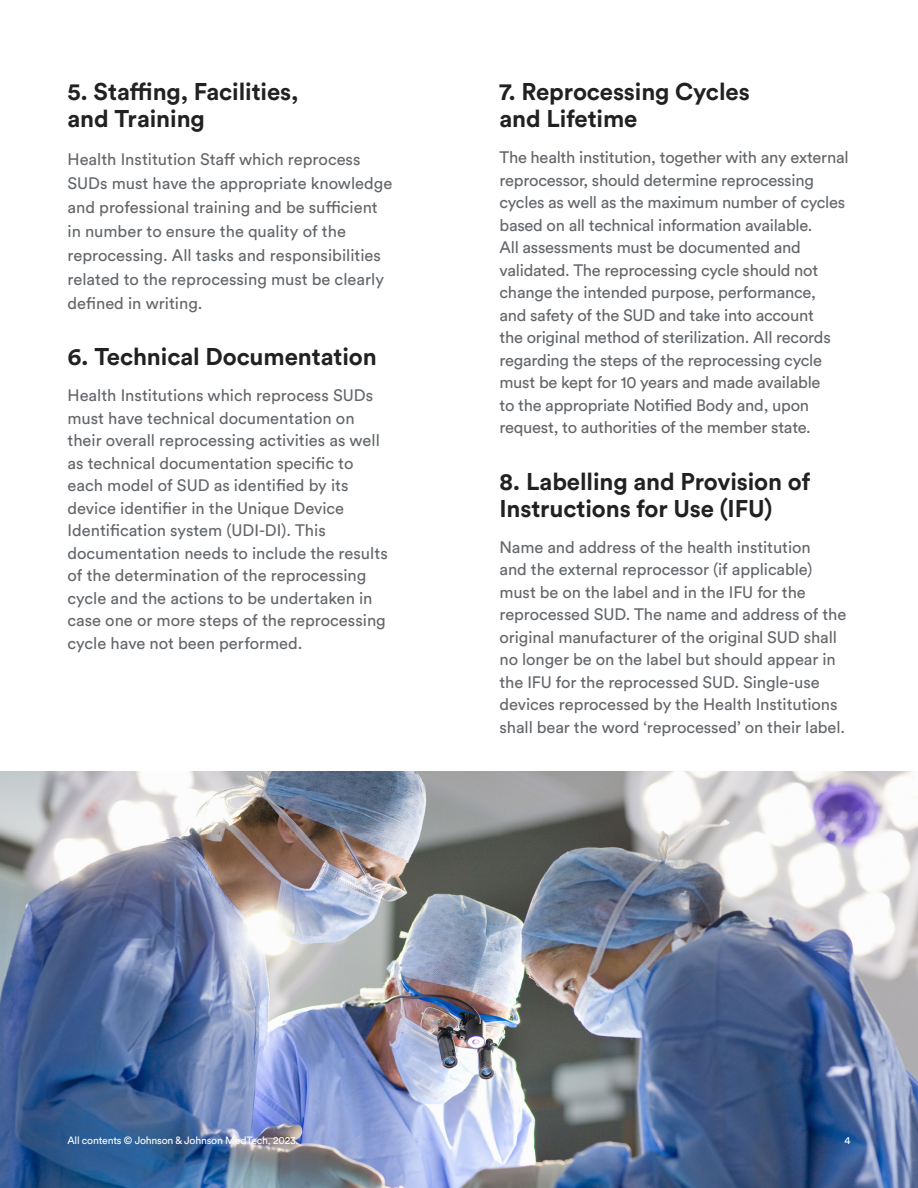
<style>
.page{position:relative;width:918px;height:1188px;background:#fff}
.page>*{position:absolute;margin:0;border:0;box-sizing:border-box;transform-origin:0 0}
.t1{font:700 24px/27px "Circular Std";letter-spacing:-.005em;color:#212121}
.t2{font:16.5px/22.5px "Circular Std";letter-spacing:-.005em;color:#63666a}
.t3{font:10.5px "Circular Std";letter-spacing:-.02em;color:#fff}
</style>
<div class="page">
<img style="left:0;top:771px;width:918px;height:417px">
<h1 class="t1" style="left:68px;top:78px;width:233px">5. Staffing, Facilities, and Training</h1>
<p class="t2" style="left:68px;top:147px;width:326px;line-height:24px">Health Institution Staff which reprocess SUDs must have the appropriate knowledge and professional training and be sufficient in number to ensure the quality of the reprocessing. All tasks and responsibilities related to the reprocessing must be clearly defined in writing.</p>
<h1 class="t1" style="left:68px;top:343px;width:311px">6. Technical Documentation</h1>
<p class="t2" style="left:68px;top:384px;width:322px">Health Institutions which reprocess SUDs must have technical documentation on their overall reprocessing activities as well as technical documentation specific to each model of SUD as identified by its device identifier in the Unique Device Identification system (UDI-DI). This documentation needs to include the results of the determination of the reprocessing cycle and the actions to be undertaken in case one or more steps of the reprocessing cycle have not been performed.</p>
<h1 class="t1" style="left:500px;top:78px;width:252px">7. Reprocessing Cycles and Lifetime</h1>
<p class="t2" style="left:500px;top:146px;width:351px">The health institution, together with any external reprocessor, should determine reprocessing cycles as well as the maximum number of cycles based on all technical information available.<br>All assessments must be documented and validated. The reprocessing cycle should not change the intended purpose, performance,<br>and safety of the SUD and take into account<br>the original method of sterilization. All records regarding the steps of the reprocessing cycle must be kept for 10 years and made available<br>to the appropriate Notified Body and, upon request, to authorities of the member state.</p>
<h1 class="t1" style="left:500px;top:467px;width:312px">8. Labelling and Provision of<br>Instructions for Use (IFU)</h1>
<p class="t2" style="left:500px;top:535px;width:348px">Name and address of the health institution<br>and the external reprocessor (if applicable) must be on the label and in the IFU for the reprocessed SUD. The name and address of the original manufacturer of the original SUD shall no longer be on the label but should appear in the IFU for the reprocessed SUD. Single-use devices reprocessed by the Health Institutions shall bear the word ‘reprocessed’ on their label.</p>
<p class="t3" style="left:68px;top:1134px;width:233px">All contents © Johnson &amp; Johnson MedTech, 2023.</p>
<p class="t3" style="left:844px;top:1134px;width:8px">4</p>
</div>
